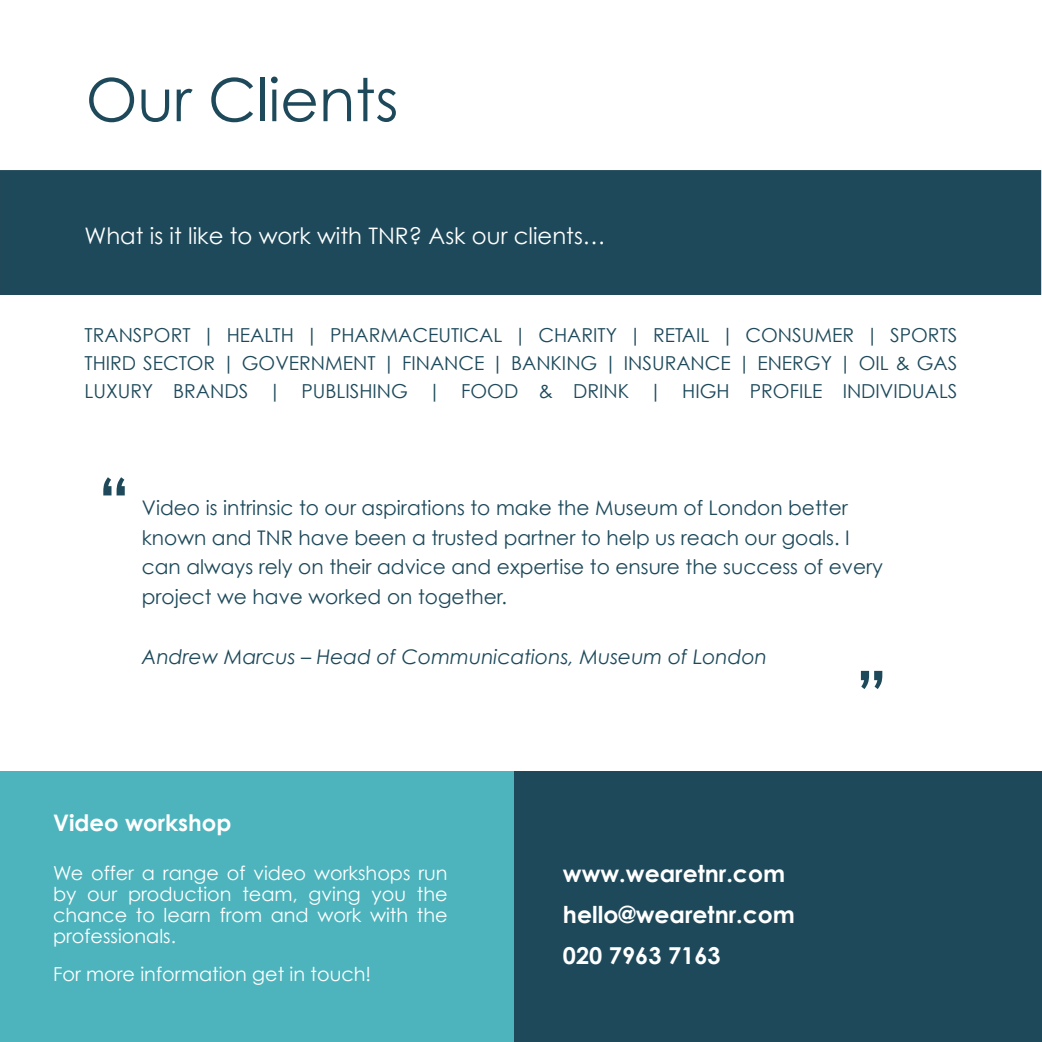
<style>
.page{position:relative;width:1042px;height:1042px;background:#fff}
.page>*{position:absolute;margin:0;border:0;box-sizing:border-box;transform-origin:0 0}
.t1{font:700 66.5px "Century Gothic";color:#1d495a}
.t2{font:59.5px "Century Gothic";color:#1d495a}
.t3{font:700 23.28px/40.8px "Century Gothic";color:#fff}
.t4{font:22.75px "Century Gothic";color:#fff}
.t5{font:700 22.75px "Century Gothic";color:#fff}
.t6{font:20.12px/29.8px "Century Gothic";color:#1d495a}
.t7{font:italic 20.12px "Century Gothic";color:#1d495a}
.t8{font:19.25px/28px "Century Gothic";color:#1d495a;text-align:justify}
.t9{font:19.25px/21px "Century Gothic";color:#fff;text-align:justify}
</style>
<div class="page">
<div style="left:0;top:171px;width:1040px;height:123px;background:#1d495a"></div>
<div style="left:0;top:170px;width:1041px;height:125px;border:2px solid #214859"></div>
<div style="left:0;top:771px;width:520px;height:271px;background:#4db4bd"></div>
<div style="left:515px;top:771px;width:527px;height:271px;background:#1d495a"></div>
<h2 class="t2" style="left:86px;top:63px;width:314px">Our Clients</h2>
<p class="t4" style="left:85px;top:222px;width:522px">What is it like to work with TNR? Ask our clients…</p>
<p class="t8" style="left:85px;top:321px;width:874px">TRANSPORT | HEALTH | PHARMACEUTICAL | CHARITY | RETAIL | CONSUMER | SPORTS THIRD SECTOR | GOVERNMENT | FINANCE | BANKING | INSURANCE | ENERGY | OIL &amp; GAS LUXURY BRANDS | PUBLISHING | FOOD &amp; DRINK | HIGH PROFILE INDIVIDUALS</p>
<h1 class="t1" style="left:98px;top:460px;width:33px">“</h1>
<p class="t6" style="left:142px;top:492px;width:742px">Video is intrinsic to our aspirations to make the Museum of London better known and TNR have been a trusted partner to help us reach our goals. I can always rely on their advice and expertise to ensure the success of every project we have worked on together.</p>
<p class="t7" style="left:142px;top:644px;width:627px">Andrew Marcus – Head of Communications, Museum of London</p>
<h1 class="t1" style="left:856px;top:654px;width:33px">”</h1>
<p class="t5" style="left:53px;top:808px;width:180px">Video workshop</p>
<p class="t9" style="left:53px;top:862px;width:396px">We offer a range of video workshops run by our production team, gving you the chance to learn from and work with the professionals.</p>
<p class="t9" style="left:53px;top:963px;width:320px">For more information get in touch!</p>
<p class="t3" style="left:563px;top:852px;width:233px">www.wearetnr.com hello@wearetnr.com<br>020 7963 7163</p>
</div>
